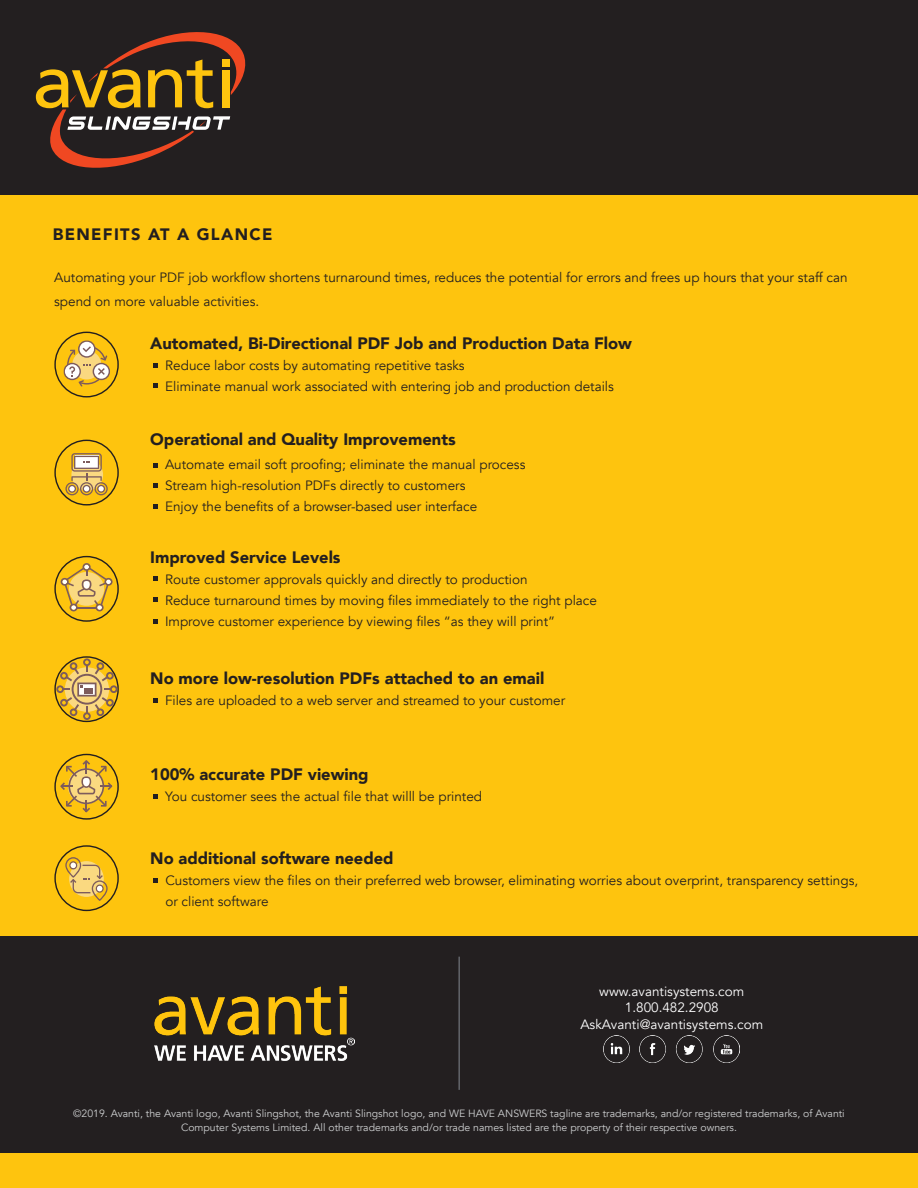
<style>
.page{position:relative;width:918px;height:1188px;background:#fff}
.page>*{position:absolute;margin:0;border:0;box-sizing:border-box;transform-origin:0 0}
.body{font:900 16.5px "Avenir";color:#231f20}
.body-2{font:900 16.5px "Avenir";letter-spacing:.08em;color:#231f20}
.body-3{font:13.5px/24px "Avenir";color:#231f20}
.t1{font:13.5px "Avenir";color:#fff}
.copyright_text{font:10.5px/13.5px "Avenir";color:#cdcfd0;text-align:center}
</style>
<div class="page">
<div style="left:0;top:194px;width:918px;height:743px;background:#fec40e"></div>
<div style="left:0;top:0;width:918px;height:194px;background:#231f20"></div>
<div style="left:0;top:1153px;width:918px;height:35px;background:#fec40e"></div>
<svg style="left:36px;top:32px;width:210px;height:136px"></svg>
<div style="left:0;top:936px;width:918px;height:217px;background:#231f20"></div>
<hr style="left:458px;top:957px;width:2px;height:133px;background:#63656a">
<img style="left:154px;top:986px;width:200px;height:74px">
<img style="left:604px;top:1036px;width:136px;height:26px">
<svg style="left:63px;top:340px;width:47px;height:47px"></svg>
<div style="left:54px;top:332px;width:65px;height:65px;border:1px solid #231f20;border-radius:50%"></div>
<div style="left:54px;top:440px;width:65px;height:66px;border:1px solid #231f20;border-radius:50%"></div>
<svg style="left:65px;top:453px;width:43px;height:42px"></svg>
<div style="left:54px;top:556px;width:65px;height:66px;border:1px solid #231f20;border-radius:50%"></div>
<svg style="left:61px;top:563px;width:52px;height:48px"></svg>
<div style="left:54px;top:845px;width:65px;height:66px;border:1px solid #231f20;border-radius:50%"></div>
<svg style="left:65px;top:857px;width:43px;height:44px"></svg>
<div style="left:54px;top:656px;width:65px;height:66px;border:1px solid #231f20;border-radius:50%"></div>
<svg style="left:56px;top:658px;width:62px;height:62px"></svg>
<div style="left:54px;top:754px;width:65px;height:66px;border:1px solid #231f20;border-radius:50%"></div>
<svg style="left:60px;top:760px;width:52px;height:52px"></svg>
<div style="left:83px;top:778px;width:7px;height:8px;background:#fff;border-radius:50%"></div>
<svg style="left:154px;top:363px;width:4px;height:5px"></svg>
<svg style="left:154px;top:384px;width:4px;height:4px"></svg>
<svg style="left:153px;top:463px;width:5px;height:5px"></svg>
<svg style="left:153px;top:577px;width:5px;height:4px"></svg>
<svg style="left:153px;top:598px;width:5px;height:4px"></svg>
<svg style="left:153px;top:620px;width:5px;height:4px"></svg>
<svg style="left:153px;top:698px;width:5px;height:5px"></svg>
<svg style="left:153px;top:794px;width:5px;height:5px"></svg>
<svg style="left:153px;top:878px;width:5px;height:5px"></svg>
<svg style="left:153px;top:483px;width:5px;height:4px"></svg>
<svg style="left:153px;top:504px;width:5px;height:4px"></svg>
<p class="body-2" style="left:53px;top:220px;width:221px">BENEFITS AT A GLANCE</p>
<p class="body-3" style="left:54px;top:265px;width:795px">Automating your PDF job workflow shortens turnaround times, reduces the potential for errors and frees up hours that your staff can spend on more valuable activities.</p>
<p class="body" style="left:150px;top:329px;width:483px">Automated, Bi-Directional PDF Job and Production Data Flow</p>
<p class="body-3" style="left:165px;top:353px;width:301px">Reduce labor costs by automating repetitive tasks</p>
<p class="body-3" style="left:165px;top:374px;width:450px">Eliminate manual work associated with entering job and production details</p>
<p class="body" style="left:150px;top:425px;width:307px">Operational and Quality Improvements</p>
<p class="body-3" style="left:165px;top:452px;width:362px">Automate email soft proofing; eliminate the manual process</p>
<p class="body-3" style="left:165px;top:473px;width:302px">Stream high-resolution PDFs directly to customers</p>
<p class="body-3" style="left:165px;top:494px;width:314px">Enjoy the benefits of a browser-based user interface</p>
<p class="body" style="left:150px;top:543px;width:192px">Improved Service Levels</p>
<p class="body-3" style="left:165px;top:567px;width:364px">Route customer approvals quickly and directly to production</p>
<p class="body-3" style="left:165px;top:588px;width:433px">Reduce turnaround times by moving files immediately to the right place</p>
<p class="body-3" style="left:165px;top:609px;width:392px">Improve customer experience by viewing files “as they will print”</p>
<p class="body" style="left:150px;top:664px;width:396px">No more low-resolution PDFs attached to an email</p>
<p class="body-3" style="left:165px;top:689px;width:402px">Files are uploaded to a web server and streamed to your customer</p>
<p class="body" style="left:150px;top:760px;width:220px">100% accurate PDF viewing</p>
<p class="body-3" style="left:165px;top:785px;width:318px">You customer sees the actual file that willl be printed</p>
<p class="body" style="left:150px;top:844px;width:245px">No additional software needed</p>
<p class="body-3" style="left:165px;top:869px;width:694px">Customers view the files on their preferred web browser, eliminating worries about overprint, transparency settings,</p>
<p class="body-3" style="left:165px;top:890px;width:105px">or client software</p>
<p class="t1" style="left:599px;top:983px;width:147px">www.avantisystems.com</p>
<p class="t1" style="left:625px;top:999px;width:95px">1.800.482.2908</p>
<p class="t1" style="left:580px;top:1016px;width:184px">AskAvanti@avantisystems.com</p>
<p class="copyright_text" style="left:73px;top:1107px;width:773px">©2019. Avanti, the Avanti logo, Avanti Slingshot, the Avanti Slingshot logo, and WE HAVE ANSWERS tagline are trademarks, and/or registered trademarks, of Avanti<br>Computer Systems Limited. All other trademarks and/or trade names listed are the property of their respective owners.</p>
</div>
